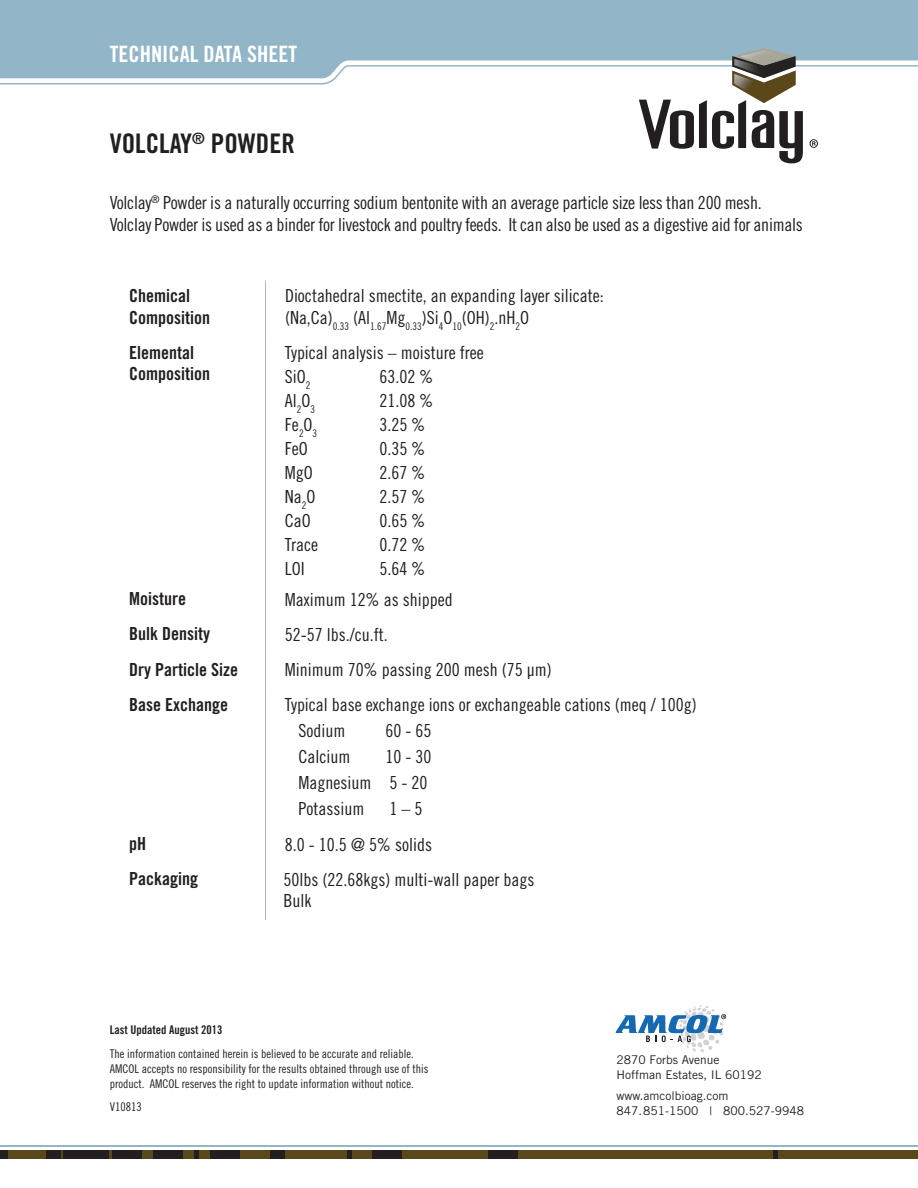
<style>
.page{position:relative;width:918px;height:1188px;background:#fff}
.page>*{position:absolute;margin:0;border:0;box-sizing:border-box;transform-origin:0 0}
.t1{font:27px "Trade Gothic Bold Cond Twenty";color:#231f20}
.t2{font:22.5px "Trade Gothic Bold Cond Twenty";color:#fff}
.t3{font:18px/21.6px "Trade Gothic Cond Eighteen";color:#231f20}
.t4{font:18px/21.6px "Trade Gothic Bold Cond Twenty";color:#231f20}
.t5{font:12px/15px "Trade Gothic Cond Eighteen";color:#231f20}
.t6{font:12px/15px "Trade Gothic";color:#231f20}
.t7{font:12px "Trade Gothic Bold Cond Twenty";color:#231f20}
</style>
<div class="page">
<svg style="left:0;top:78px;width:336px;height:7px"></svg>
<svg style="left:0;top:0;width:918px;height:78px;background:#9cbdcc"></svg>
<div style="left:0;top:1151px;width:918px;height:8px;background:#5a471a"></div>
<div style="left:347px;top:1151px;width:5px;height:8px;background:#231f20"></div>
<svg style="left:773px;top:1151px;width:4px;height:8px"></svg>
<div style="left:373px;top:1151px;width:29px;height:8px;background:#231f20"></div>
<div style="left:0;top:1151px;width:7px;height:8px;background:#231f20"></div>
<div style="left:46px;top:1151px;width:15px;height:8px;background:#231f20"></div>
<div style="left:270px;top:1151px;width:15px;height:8px;background:#231f20"></div>
<div style="left:63px;top:1151px;width:46px;height:8px;background:#231f20"></div>
<div style="left:112px;top:1151px;width:29px;height:8px;background:#231f20"></div>
<div style="left:211px;top:1151px;width:29px;height:8px;background:#231f20"></div>
<div style="left:153px;top:1151px;width:29px;height:8px;background:#231f20"></div>
<div style="left:194px;top:1151px;width:5px;height:8px;background:#231f20"></div>
<div style="left:488px;top:1151px;width:30px;height:8px;background:#231f20"></div>
<hr style="left:0;top:1145px;width:918px;height:1px;background:#92b6c7">
<hr style="left:265px;top:281px;width:1px;height:57px;background:#b2b3b7">
<hr style="left:265px;top:338px;width:1px;height:246px;background:#b2b3b7">
<hr style="left:265px;top:584px;width:1px;height:35px;background:#b2b3b7">
<hr style="left:265px;top:619px;width:1px;height:35px;background:#b2b3b7">
<hr style="left:265px;top:654px;width:1px;height:35px;background:#b2b3b7">
<hr style="left:265px;top:689px;width:1px;height:140px;background:#b2b3b7">
<hr style="left:265px;top:829px;width:1px;height:35px;background:#b2b3b7">
<hr style="left:265px;top:864px;width:1px;height:56px;background:#b2b3b7">
<svg style="left:616px;top:1005px;width:110px;height:47px"></svg>
<svg style="left:810px;top:139px;width:8px;height:9px"></svg>
<svg style="left:639px;top:48px;width:164px;height:115px"></svg>
<p class="t2" style="left:110px;top:41px;width:189px">TECHNICAL DATA SHEET</p>
<h1 class="t1" style="left:110px;top:127px;width:187px">VOLCLAY<sup>®</sup> POWDER</h1>
<p class="t3" style="left:110px;top:192px;width:695px">Volclay<sup>®</sup> Powder is a naturally occurring sodium bentonite with an average particle size less than 200 mesh.<br>Volclay Powder is used as a binder for livestock and poultry feeds. It can also be used as a digestive aid for animals</p>
<p class="t4" style="left:129px;top:285px;width:82px">Chemical<br>Composition</p>
<p class="t3" style="left:285px;top:285px;width:320px">Dioctahedral smectite, an expanding layer silicate: (Na,Ca)<sub>0.33</sub> (Al<sub>1.67</sub>Mg<sub>0.33</sub>)Si<sub>4</sub>O<sub>10</sub>(OH)<sub>2</sub>.nH<sub>2</sub>O</p>
<p class="t4" style="left:129px;top:341px;width:82px">Elemental<br>Composition</p>
<p class="t3" style="left:285px;top:341px;width:200px;line-height:24px">Typical analysis – moisture free<br>SiO<sub>2</sub></p>
<p class="t3" style="left:379px;top:366px;width:55px">63.02 %</p>
<p class="t3" style="left:285px;top:390px;width:32px">Al<sub>2</sub>O<sub>3</sub></p>
<p class="t3" style="left:379px;top:390px;width:55px">21.08 %</p>
<p class="t3" style="left:285px;top:414px;width:34px">Fe<sub>2</sub>O<sub>3</sub></p>
<p class="t3" style="left:379px;top:414px;width:47px">3.25 %</p>
<p class="t3" style="left:285px;top:438px;width:25px">FeO</p>
<p class="t3" style="left:379px;top:438px;width:47px">0.35 %</p>
<p class="t3" style="left:285px;top:462px;width:29px">MgO</p>
<p class="t3" style="left:379px;top:462px;width:47px">2.67 %</p>
<p class="t3" style="left:285px;top:486px;width:32px">Na<sub>2</sub>O</p>
<p class="t3" style="left:379px;top:486px;width:47px">2.57 %</p>
<p class="t3" style="left:285px;top:510px;width:27px">CaO</p>
<p class="t3" style="left:379px;top:510px;width:47px">0.65 %</p>
<p class="t3" style="left:285px;top:534px;width:35px">Trace</p>
<p class="t3" style="left:379px;top:534px;width:47px">0.72 %</p>
<p class="t3" style="left:285px;top:558px;width:21px">LOI</p>
<p class="t3" style="left:379px;top:558px;width:47px">5.64 %</p>
<p class="t4" style="left:129px;top:588px;width:58px">Moisture</p>
<p class="t3" style="left:285px;top:588px;width:169px">Maximum 12% as shipped</p>
<p class="t4" style="left:129px;top:623px;width:82px">Bulk Density</p>
<p class="t3" style="left:285px;top:623px;width:104px">52-57 lbs./cu.ft.</p>
<p class="t4" style="left:129px;top:658px;width:110px">Dry Particle Size</p>
<p class="t3" style="left:285px;top:659px;width:268px">Minimum 70% passing 200 mesh (75 µm)</p>
<p class="t4" style="left:129px;top:693px;width:100px">Base Exchange</p>
<p class="t3" style="left:298px;top:691px;width:400px;line-height:26.1px;text-indent:-14px">Typical base exchange ions or exchangeable cations (meq / 100g)<br>Sodium</p>
<p class="t3" style="left:385px;top:720px;width:47px">60 - 65</p>
<p class="t3" style="left:298px;top:746px;width:53px">Calcium</p>
<p class="t3" style="left:298px;top:744px;width:134px;line-height:26.1px;text-indent:87px">10 - 30<br>Magnesium 5 - 20<br>Potassium</p>
<p class="t3" style="left:389px;top:798px;width:34px">1 – 5</p>
<p class="t4" style="left:129px;top:833px;width:18px">pH</p>
<p class="t3" style="left:285px;top:833px;width:149px">8.0 - 10.5 @ 5% solids</p>
<p class="t4" style="left:129px;top:868px;width:70px">Packaging</p>
<p class="t3" style="left:284px;top:868px;width:252px">50lbs (22.68kgs) multi-wall paper bags<br>Bulk</p>
<p class="t7" style="left:110px;top:1023px;width:114px">Last Updated August 2013</p>
<p class="t5" style="left:110px;top:1047px;width:320px">The information contained herein is believed to be accurate and reliable.<br>AMCOL accepts no responsibility for the results obtained through use of this product. AMCOL reserves the right to update information without notice.</p>
<p class="t5" style="left:110px;top:1099px;width:33px">V10813</p>
<p class="t6" style="left:616px;top:1052px;width:147px">2870 Forbs Avenue<br>Hoffman Estates, IL 60192</p>
<p class="t6" style="left:616px;top:1088px;width:189px">www.amcolbioag.com<br>847.851-1500 | 800.527-9948</p>
</div>
